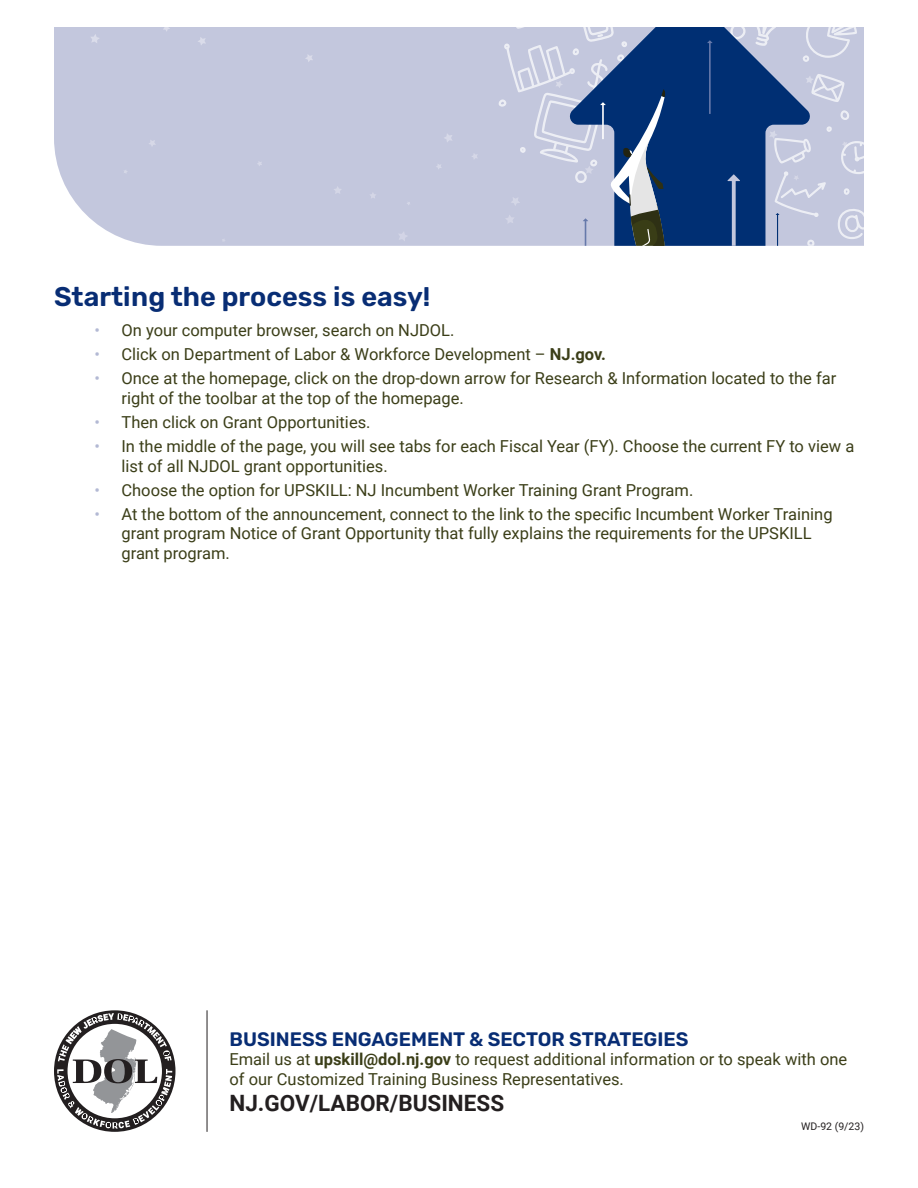
<style>
.page{position:relative;width:918px;height:1188px;background:#fff}
.page>*{position:absolute;margin:0;border:0;box-sizing:border-box;transform-origin:0 0}
.t1{font:600 27px "Rubik";color:#082d74}
.t2{font:700 22.5px "Roboto";color:#231f20}
.t3{font:600 19.5px "Rubik";color:#082d74}
.t4{font:16.5px/19.8px "Roboto";color:#3b3e18}
.t5{font:10.5px "Roboto";color:#231f20}
.s1{color:#b3b9d4}
.s2{font-weight:700}
</style>
<div class="page">
<svg style="left:54px;top:1010px;width:122px;height:122px"></svg>
<hr style="left:207px;top:1010px;width:1px;height:122px;background:#231f20">
<div style="left:54px;top:27px;width:810px;height:219px;background:#c3c7dd"></div>
<svg style="left:838px;top:209px;width:26px;height:30px"></svg>
<svg style="left:813px;top:74px;width:31px;height:28px"></svg>
<svg style="left:841px;top:141px;width:23px;height:33px"></svg>
<svg style="left:840px;top:110px;width:9px;height:10px"></svg>
<svg style="left:844px;top:188px;width:6px;height:7px"></svg>
<svg style="left:827px;top:126px;width:5px;height:6px"></svg>
<svg style="left:813px;top:27px;width:44px;height:35px;background:#cacee1"></svg>
<svg style="left:666px;top:27px;width:147px;height:219px;background:#31558d"></svg>
<svg style="left:707px;top:40px;width:6px;height:74px"></svg>
<svg style="left:775px;top:171px;width:51px;height:75px;background:#c5c9de"></svg>
<svg style="left:727px;top:174px;width:13px;height:72px"></svg>
<svg style="left:499px;top:27px;width:167px;height:219px;background:#95a3c0"></svg>
<p class="t1" style="left:54px;top:282px;width:378px">Starting the process is easy!</p>
<p class="t4" style="left:94px;top:320px;width:362px"><span class="s1">•</span> On your computer browser, search on NJDOL.</p>
<p class="t4" style="left:94px;top:344px;width:513px"><span class="s1">•</span> Click on Department of Labor &amp; Workforce Development – <span class="s2">NJ.gov.</span></p>
<p class="t4" style="left:122px;top:368px;width:716px;text-indent:-27px"><span class="s1">•</span> Once at the homepage, click on the drop-down arrow for Research &amp; Information located to the far right of the toolbar at the top of the homepage.</p>
<p class="t4" style="left:94px;top:411px;width:278px"><span class="s1">•</span> Then click on Grant Opportunities.</p>
<p class="t4" style="left:122px;top:435px;width:734px;text-indent:-27px"><span class="s1">•</span> In the middle of the page, you will see tabs for each Fiscal Year (FY). Choose the current FY to view a list of all NJDOL grant opportunities.</p>
<p class="t4" style="left:94px;top:479px;width:600px"><span class="s1">•</span> Choose the option for UPSKILL: NJ Incumbent Worker Training Grant Program.</p>
<p class="t4" style="left:122px;top:503px;width:713px;text-indent:-27px"><span class="s1">•</span> At the bottom of the announcement, connect to the link to the specific Incumbent Worker Training grant program Notice of Grant Opportunity that fully explains the requirements for the UPSKILL grant program.</p>
<p class="t3" style="left:230px;top:1028px;width:461px">BUSINESS ENGAGEMENT &amp; SECTOR STRATEGIES</p>
<p class="t4" style="left:230px;top:1049px;width:619px">Email us at <span class="s2">upskill@dol.nj.gov</span> to request additional information or to speak with one of our Customized Training Business Representatives.</p>
<p class="t5" style="left:801px;top:1119px;width:64px">WD-92 (9/23)</p>
<p class="t2" style="left:230px;top:1087px;width:276px">NJ.GOV/LABOR/BUSINESS</p>
</div>
